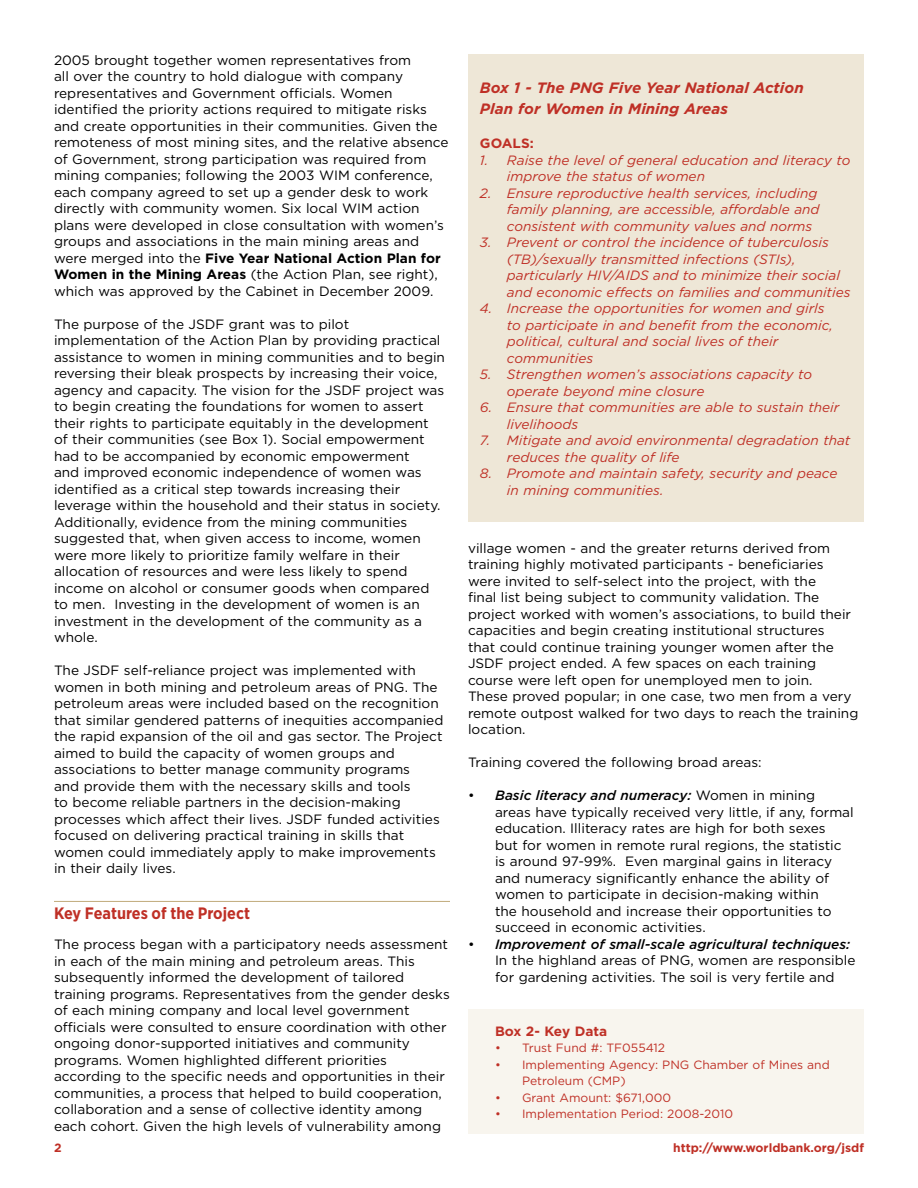
<style>
.page{position:relative;width:918px;height:1188px;background:#fff}
.page>*{position:absolute;margin:0;border:0;box-sizing:border-box;transform-origin:0 0}
.Subhead_1{font:700 16.5px "Gotham Narrow";color:#bf3026}
.Call_Out_Box_P1{font:italic 700 15px/21px "Gotham";color:#bf3026}
.Body_text_no_indent{font:13.5px/16.5px "Gotham";color:#000}
.Box_body_paragraph{font:italic 13.5px/16.5px "Gotham";color:#bf3026}
.box_text_bulleted{font:13.5px/16.5px "Gotham";color:#000}
.Call_Out_Box_P1-2{font:700 13.5px "Gotham";letter-spacing:-.005em;color:#bf3026}
.Box_body_paragraph-2{font:700 13.5px "Gotham";letter-spacing:.005em;color:#bf3026}
.Call_Out_Box_P1-3{font:12px/16.5px "Gotham";color:#bf3026}
.Volume_and_Date_Line{font:700 12px "Gotham";color:#bf3026}
.s1{font-weight:700}
.s2{font-weight:500;font-style:italic}
</style>
<div class="page">
<hr style="left:54px;top:901px;width:396px;height:1px;background:#c0aa7b">
<div style="left:468px;top:54px;width:396px;height:468px;background:#eee7d7"></div>
<div style="left:468px;top:1010px;width:396px;height:124px;background:#f8f5ee"></div>
<p class="Body_text_no_indent" style="left:54px;top:51px;width:396px">2005 brought together women representatives from<br>all over the country to hold dialogue with company representatives and Government officials. Women identified the priority actions required to mitigate risks and create opportunities in their communities. Given the remoteness of most mining sites, and the relative absence of Government, strong participation was required from mining companies; following the 2003 WIM conference, each company agreed to set up a gender desk to work directly with community women. Six local WIM action plans were developed in close consultation with women’s groups and associations in the main mining areas and were merged into the <span class="s1">Five Year National Action Plan for Women in the Mining Areas</span> (the Action Plan, see right), which was approved by the Cabinet in December 2009.</p>
<p class="Body_text_no_indent" style="left:54px;top:315px;width:393px">The purpose of the JSDF grant was to pilot implementation of the Action Plan by providing practical assistance to women in mining communities and to begin reversing their bleak prospects by increasing their voice, agency and capacity. The vision for the JSDF project was to begin creating the foundations for women to assert their rights to participate equitably in the development of their communities (see Box 1). Social empowerment had to be accompanied by economic empowerment<br>and improved economic independence of women was identified as a critical step towards increasing their leverage within the household and their status in society.<br>Additionally, evidence from the mining communities suggested that, when given access to income, women were more likely to prioritize family welfare in their allocation of resources and were less likely to spend income on alcohol or consumer goods when compared to men. Investing in the development of women is an investment in the development of the community as a whole.</p>
<p class="Body_text_no_indent" style="left:54px;top:662px;width:391px">The JSDF self-reliance project was implemented with women in both mining and petroleum areas of PNG. The petroleum areas were included based on the recognition that similar gendered patterns of inequities accompanied the rapid expansion of the oil and gas sector. The Project aimed to build the capacity of women groups and associations to better manage community programs<br>and provide them with the necessary skills and tools<br>to become reliable partners in the decision-making processes which affect their lives. JSDF funded activities focused on delivering practical training in skills that women could immediately apply to make improvements in their daily lives.</p>
<p class="Subhead_1" style="left:54px;top:903px;width:198px">Key Features of the Project</p>
<p class="Body_text_no_indent" style="left:54px;top:936px;width:397px">The process began with a participatory needs assessment in each of the main mining and petroleum areas. This subsequently informed the development of tailored training programs. Representatives from the gender desks of each mining company and local level government officials were consulted to ensure coordination with other ongoing donor-supported initiatives and community programs. Women highlighted different priorities according to the specific needs and opportunities in their communities, a process that helped to build cooperation, collaboration and a sense of collective identity among each cohort. Given the high levels of vulnerability among</p>
<p class="Call_Out_Box_P1" style="left:480px;top:77px;width:325px">Box 1 - The PNG Five Year National Action<br>Plan for Women in Mining Areas</p>
<p class="Box_body_paragraph-2" style="left:480px;top:135px;width:55px">GOALS:</p>
<p class="Box_body_paragraph" style="left:507px;top:151px;width:345px;text-indent:-27px">1. Raise the level of general education and literacy to improve the status of women</p>
<p class="Box_body_paragraph" style="left:507px;top:184px;width:314px;text-indent:-27px">2. Ensure reproductive health services, including family planning, are accessible, affordable and consistent with community values and norms</p>
<p class="Box_body_paragraph" style="left:507px;top:234px;width:345px;text-indent:-27px">3. Prevent or control the incidence of tuberculosis (TB)/sexually transmitted infections (STIs), particularly HIV/AIDS and to minimize their social and economic effects on families and communities</p>
<p class="Box_body_paragraph" style="left:507px;top:300px;width:328px;text-indent:-27px">4. Increase the opportunities for women and girls to participate in and benefit from the economic, political, cultural and social lives of their communities</p>
<p class="Box_body_paragraph" style="left:507px;top:366px;width:307px;text-indent:-27px">5. Strengthen women’s associations capacity to operate beyond mine closure</p>
<p class="Box_body_paragraph" style="left:507px;top:399px;width:334px;text-indent:-27px">6. Ensure that communities are able to sustain their livelihoods</p>
<p class="Box_body_paragraph" style="left:507px;top:432px;width:345px;text-indent:-27px">7. Mitigate and avoid environmental degradation that reduces the quality of life</p>
<p class="Box_body_paragraph" style="left:507px;top:465px;width:332px;text-indent:-27px">8. Promote and maintain safety, security and peace in mining communities.</p>
<p class="Body_text_no_indent" style="left:468px;top:539px;width:392px">village women - and the greater returns derived from training highly motivated participants - beneficiaries were invited to self-select into the project, with the<br>final list being subject to community validation. The project worked with women’s associations, to build their capacities and begin creating institutional structures<br>that could continue training younger women after the JSDF project ended. A few spaces on each training course were left open for unemployed men to join.<br>These proved popular; in one case, two men from a very remote outpost walked for two days to reach the training location.</p>
<p class="Body_text_no_indent" style="left:468px;top:754px;width:295px">Training covered the following broad areas:</p>
<p class="box_text_bulleted" style="left:495px;top:787px;width:360px;text-indent:-27px">• <span class="s2">Basic literacy and numeracy:</span> Women in mining areas have typically received very little, if any, formal education. Illiteracy rates are high for both sexes<br>but for women in remote rural regions, the statistic is around 97-99%. Even marginal gains in literacy and numeracy significantly enhance the ability of women to participate in decision-making within<br>the household and increase their opportunities to succeed in economic activities.</p>
<p class="box_text_bulleted" style="left:495px;top:935px;width:362px;text-indent:-27px">• <span class="s2">Improvement of small-scale agricultural techniques:<br></span>In the highland areas of PNG, women are responsible for gardening activities. The soil is very fertile and</p>
<p class="Call_Out_Box_P1-2" style="left:495px;top:1022px;width:114px">Box 2- Key Data</p>
<p class="Call_Out_Box_P1-3" style="left:495px;top:1040px;width:172px">• Trust Fund #: TF055412</p>
<p class="Call_Out_Box_P1-3" style="left:522px;top:1056px;width:309px;text-indent:-27px">• Implementing Agency: PNG Chamber of Mines and<br>Petroleum (CMP)</p>
<p class="Call_Out_Box_P1-3" style="left:495px;top:1089px;width:178px">• Grant Amount: $671,000</p>
<p class="Call_Out_Box_P1-3" style="left:495px;top:1106px;width:240px">• Implementation Period: 2008-2010</p>
<p class="Volume_and_Date_Line" style="left:54px;top:1140px;width:9px">2</p>
<p class="Volume_and_Date_Line" style="left:673px;top:1140px;width:192px">http://www.worldbank.org/jsdf</p>
</div>
